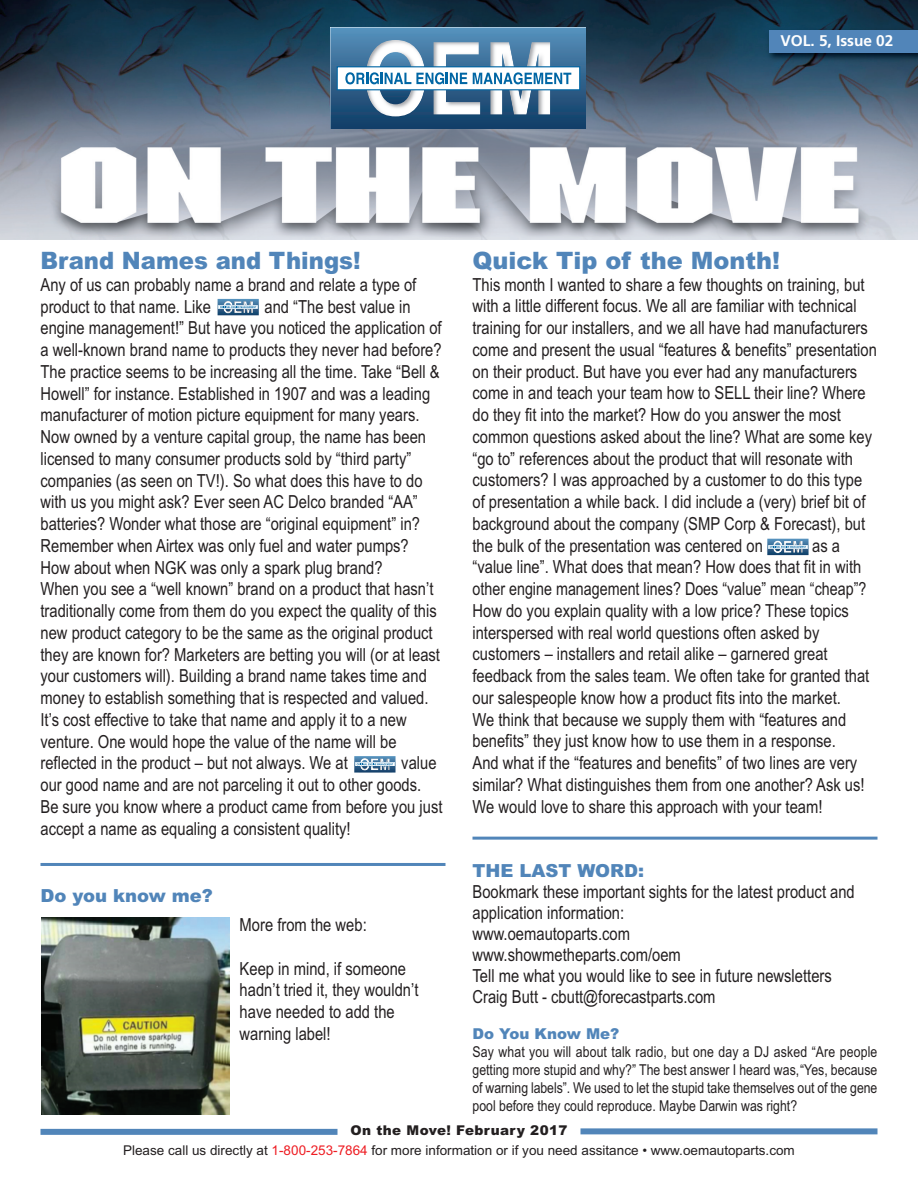
<style>
.page{position:relative;width:918px;height:1188px;background:#fff}
.page>*{position:absolute;margin:0;border:0;box-sizing:border-box;transform-origin:0 0}
.t1{font:900 24px "Arial";color:#5185b9;scale:.95 1}
.t2{font:900 24px "Arial";color:#5185b9}
.t3{font:18px/21.8px "Arial Narrow";color:#231f20}
.t4{font:900 18px "Arial";color:#5185b9}
.t5{font:700 15.45px "Frutiger";color:#fff}
.t6{font:15px/18px "Arial Narrow";color:#231f20;text-align:justify}
.t7{font:900 15px "Arial";color:#5185b9}
.t8{font:13.5px/19.5px "Arial";color:#231f20;text-align:center}
.s1{font-weight:900}
.s2{color:#ee1d23}
</style>
<div class="page">
<img style="left:0;top:0;width:918px;height:239px">
<svg style="left:331px;top:28px;width:255px;height:101px"></svg>
<img style="left:764px;top:24px;width:154px;height:42px">
<div style="left:770px;top:30px;width:148px;height:23px;background:#5185b9"></div>
<div style="left:40px;top:1129px;width:298px;height:6px;background:#5185b9"></div>
<div style="left:580px;top:1128px;width:298px;height:6px;background:#5185b9"></div>
<img style="left:42px;top:917px;width:187px;height:197px">
<hr style="left:40px;top:863px;width:406px;height:3px;background:#5185b9">
<hr style="left:472px;top:837px;width:406px;height:3px;background:#5185b9">
<svg style="left:218px;top:299px;width:40px;height:16px"></svg>
<svg style="left:355px;top:756px;width:40px;height:17px"></svg>
<svg style="left:768px;top:539px;width:40px;height:16px"></svg>
<p class="t5" style="left:780px;top:34px;width:114px">VOL. 5, Issue 02</p>
<h1 class="t1" style="left:41px;top:252px;width:339px">Brand Names and Things!</h1>
<p class="t3" style="left:40px;top:275px;width:377px">Any of us can probably name a brand and relate a type of product to that name. Like</p>
<p class="t3" style="left:40px;top:297px;width:403px;text-indent:224px">and “The best value in engine management!” But have you noticed the application of a well-known brand name to products they never had before?<br>The practice seems to be increasing all the time. Take “Bell &amp; Howell” for instance. Established in 1907 and was a leading manufacturer of motion picture equipment for many years.<br>Now owned by a venture capital group, the name has been licensed to many consumer products sold by “third party” companies (as seen on TV!). So what does this have to do with us you might ask? Ever seen AC Delco branded “AA” batteries? Wonder what those are “original equipment” in?<br>Remember when Airtex was only fuel and water pumps?<br>How about when NGK was only a spark plug brand?<br>When you see a “well known” brand on a product that hasn’t traditionally come from them do you expect the quality of this new product category to be the same as the original product they are known for? Marketers are betting you will (or at least your customers will). Building a brand name takes time and money to establish something that is respected and valued.<br>It’s cost effective to take that name and apply it to a new venture. One would hope the value of the name will be reflected in the product – but not always. We at</p>
<p class="t3" style="left:40px;top:754px;width:404px;text-indent:361px">value our good name and are not parceling it out to other goods.<br>Be sure you know where a product came from before you just accept a name as equaling a consistent quality!</p>
<p class="t4" style="left:40px;top:889px;width:174px">Do you know me?</p>
<p class="t3" style="left:240px;top:916px;width:129px">More from the web:</p>
<p class="t3" style="left:240px;top:959px;width:180px">Keep in mind, if someone hadn’t tried it, they wouldn’t have needed to add the warning label!</p>
<h1 class="t2" style="left:472px;top:252px;width:309px">Quick Tip of the Month!</h1>
<p class="t3" style="left:472px;top:275px;width:406px">This month I wanted to share a few thoughts on training, but with a little different focus. We all are familiar with technical training for our installers, and we all have had manufacturers come and present the usual “features &amp; benefits” presentation on their product. But have you ever had any manufacturers come in and teach your team how to SELL their line? Where do they fit into the market? How do you answer the most common questions asked about the line? What are some key “go to” references about the product that will resonate with customers? I was approached by a customer to do this type of presentation a while back. I did include a (very) brief bit of background about the company (SMP Corp &amp; Forecast), but the bulk of the presentation was centered on</p>
<p class="t3" style="left:472px;top:536px;width:398px;text-indent:340px">as a “value line”. What does that mean? How does that fit in with other engine management lines? Does “value” mean “cheap”?<br>How do you explain quality with a low price? These topics interspersed with real world questions often asked by customers – installers and retail alike – garnered great feedback from the sales team. We often take for granted that our salespeople know how a product fits into the market.<br>We think that because we supply them with “features and benefits” they just know how to use them in a response.<br>And what if the “features and benefits” of two lines are very similar? What distinguishes them from one another? Ask us!<br>We would love to share this approach with your team!</p>
<p class="t4" style="left:472px;top:864px;width:173px">THE LAST WORD:</p>
<p class="t3" style="left:472px;top:883px;width:384px;line-height:21px">Bookmark these important sights for the latest product and application information:<br>www.oemautoparts.com<br>www.showmetheparts.com/oem<br>Tell me what you would like to see in future newsletters Craig Butt - cbutt@forecastparts.com</p>
<p class="t7" style="left:472px;top:1028px;width:148px">Do You Know Me?</p>
<p class="t6" style="left:472px;top:1044px;width:406px">Say what you will about talk radio, but one day a DJ asked “Are people getting more stupid and why?” The best answer I heard was,“Yes, because of warning labels”. We used to let the stupid take themselves out of the gene pool before they could reproduce. Maybe Darwin was right?</p>
<p class="t8" style="left:123px;top:1121px;width:673px"><span class="s1">On the Move! February 2017<br></span>Please call us directly at <span class="s2">1-800-253-7864</span> for more information or if you need assitance • www.oemautoparts.com</p>
</div>
